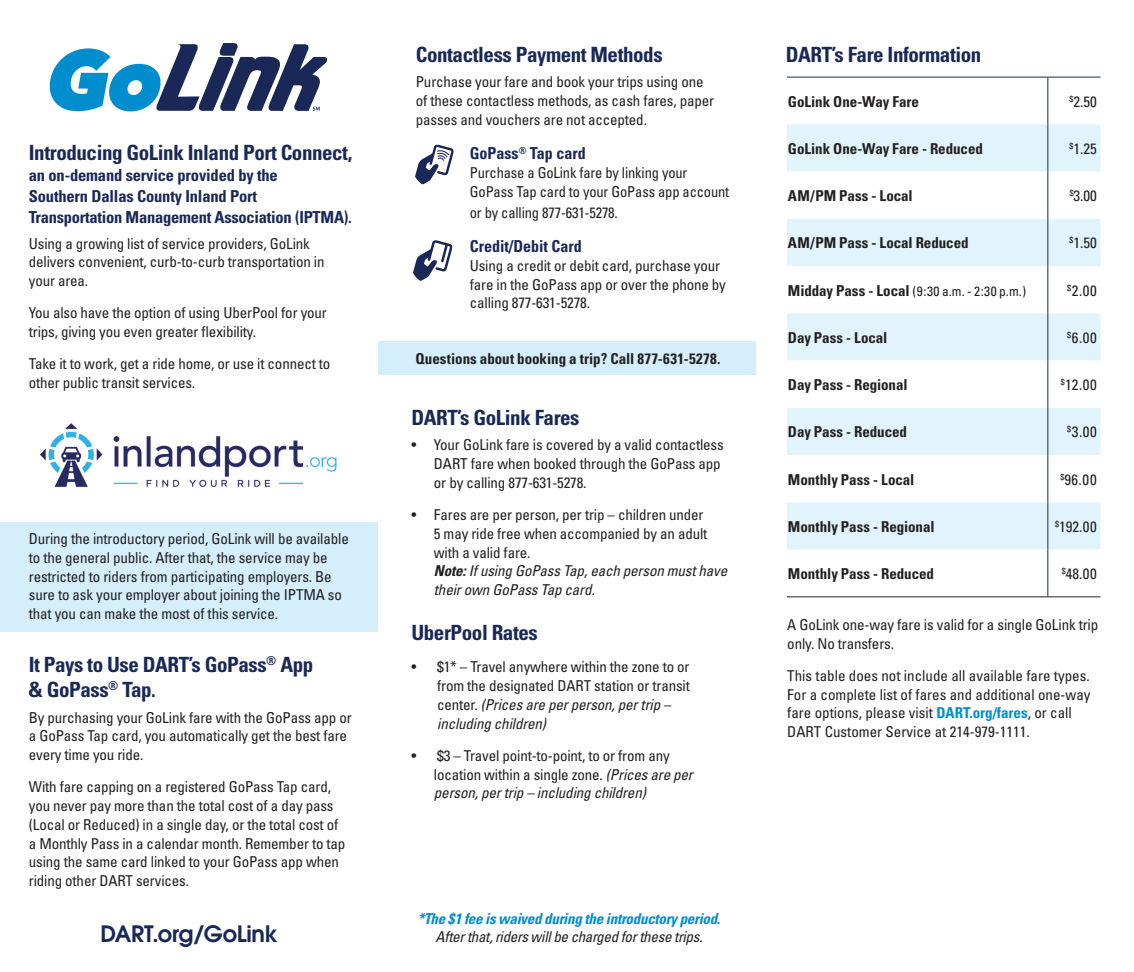
<style>
.page{position:relative;width:1134px;height:972px;background:#fff}
.page>*{position:absolute;margin:0;border:0;box-sizing:border-box;transform-origin:0 0}
.t1{font:600 22.5px "Avant Garde";letter-spacing:-.015em;color:#192857}
.Subhead{font:700 condensed 21px/25.5px "Univers";letter-spacing:-.02em;color:#192857}
.Body_Bullets{font:700 condensed 21px "Univers";letter-spacing:-.02em;color:#192857}
.Subhead-2{font:700 condensed 16.5px/21px "Univers";letter-spacing:-.01em;color:#192857}
.Body{font:condensed 15px/18.8px "Univers";letter-spacing:-.01em;color:#231f20}
.Body_Bullets-2{font:condensed 15px/18.8px "Univers";letter-spacing:-.01em;color:#231f20}
.Fare_category_header{font:700 condensed 15px "Univers";letter-spacing:-.005em;color:#231f20}
.t2{font:italic 700 condensed 15px/18.8px "Univers";letter-spacing:-.015em;color:#008dce;text-align:center}
.ACtual_fare{font:condensed 15px "Univers";letter-spacing:.05em;color:#231f20}
.Fare_category_header-2{font:condensed 13.5px "Univers";color:#231f20}
.s1{font-weight:700;font-style:italic}
.s2{font-style:italic}
.s3{font-weight:400;color:#231f20}
.s4{font-weight:700;font-size:15px}
.s5{font-weight:700;color:#008dce}
</style>
<div class="page">
<div style="left:0;top:522px;width:378px;height:109px;background:#d4effb"></div>
<div style="left:378px;top:341px;width:378px;height:34px;background:#d4effb"></div>
<svg style="left:415px;top:145px;width:39px;height:40px"></svg>
<svg style="left:413px;top:240px;width:39px;height:41px"></svg>
<svg style="left:50px;top:43px;width:277px;height:68px"></svg>
<img style="left:40px;top:423px;width:297px;height:65px">
<div style="left:787px;top:124px;width:313px;height:48px;background:#e1f4fc"></div>
<svg style="left:787px;top:172px;width:313px;height:424px"></svg>
<hr style="left:787px;top:596px;width:261px;height:1px;background:#231f20">
<hr style="left:1048px;top:596px;width:52px;height:1px;background:#231f20">
<hr style="left:787px;top:77px;width:261px;height:1px;background:#192857">
<hr style="left:1048px;top:77px;width:1px;height:47px;background:#192857">
<hr style="left:1048px;top:77px;width:52px;height:1px;background:#192857">
<hr style="left:1048px;top:124px;width:1px;height:48px;background:#192857">
<hr style="left:1048px;top:172px;width:1px;height:47px;background:#192857">
<hr style="left:1048px;top:219px;width:1px;height:47px;background:#192857">
<hr style="left:1048px;top:266px;width:1px;height:47px;background:#192857">
<hr style="left:1048px;top:313px;width:1px;height:48px;background:#192857">
<hr style="left:1048px;top:361px;width:1px;height:47px;background:#192857">
<hr style="left:1048px;top:408px;width:1px;height:47px;background:#192857">
<hr style="left:1048px;top:455px;width:1px;height:47px;background:#192857">
<hr style="left:1048px;top:502px;width:1px;height:48px;background:#192857">
<hr style="left:1048px;top:550px;width:1px;height:46px;background:#192857">
<p class="Subhead" style="left:29px;top:140px;width:325px">Introducing GoLink Inland Port Connect,</p>
<p class="Subhead-2" style="left:29px;top:165px;width:325px">an on-demand service provided by the<br>Southern Dallas County Inland Port<br>Transportation Management Association (IPTMA).</p>
<p class="Body" style="left:29px;top:234px;width:297px">Using a growing list of service providers, GoLink delivers convenient, curb-to-curb transportation in your area.</p>
<p class="Body" style="left:29px;top:303px;width:300px">You also have the option of using UberPool for your trips, giving you even greater flexibility.</p>
<p class="Body" style="left:29px;top:354px;width:303px">Take it to work, get a ride home, or use it connect to other public transit services.</p>
<p class="Body" style="left:29px;top:529px;width:321px">During the introductory period, GoLink will be available to the general public. After that, the service may be restricted to riders from participating employers. Be sure to ask your employer about joining the IPTMA so that you can make the most of this service.</p>
<p class="Subhead" style="left:29px;top:651px;width:286px">It Pays to Use DART’s GoPass<sup>®</sup> App &amp; GoPass<sup>®</sup> Tap.</p>
<p class="Body" style="left:29px;top:708px;width:324px">By purchasing your GoLink fare with the GoPass app or a GoPass Tap card, you automatically get the best fare every time you ride.</p>
<p class="Body" style="left:29px;top:777px;width:318px">With fare capping on a registered GoPass Tap card, you never pay more than the total cost of a day pass (Local or Reduced) in a single day, or the total cost of a Monthly Pass in a calendar month. Remember to tap using the same card linked to your GoPass app when riding other DART services.</p>
<p class="t1" style="left:100px;top:919px;width:179px">DART.org/GoLink</p>
<p class="Subhead" style="left:416px;top:41px;width:248px">Contactless Payment Methods</p>
<p class="Body" style="left:416px;top:72px;width:300px">Purchase your fare and book your trips using one of these contactless methods, as cash fares, paper passes and vouchers are not accepted.</p>
<p class="Subhead-2" style="left:470px;top:143px;width:117px">GoPass<sup>®</sup> Tap card</p>
<p class="Body" style="left:470px;top:163px;width:261px">Purchase a GoLink fare by linking your<br>GoPass Tap card to your GoPass app account</p>
<p class="Body" style="left:470px;top:203px;width:150px">or by calling 877-631-5278.</p>
<p class="Subhead-2" style="left:470px;top:236px;width:114px">Credit/Debit Card</p>
<p class="Body" style="left:470px;top:256px;width:258px">Using a credit or debit card, purchase your fare in the GoPass app or over the phone by calling 877-631-5278.</p>
<p class="Fare_category_header" style="left:415px;top:349px;width:307px">Questions about booking a trip? Call 877-631-5278.</p>
<p class="Subhead" style="left:411px;top:405px;width:170px">DART’s GoLink Fares</p>
<p class="Body_Bullets-2" style="left:434px;top:436px;width:291px;text-indent:-22px">• Your GoLink fare is covered by a valid contactless<br>DART fare when booked through the GoPass app or by calling 877-631-5278.</p>
<p class="Body_Bullets-2" style="left:434px;top:505px;width:295px;text-indent:-22px">• Fares are per person, per trip – children under<br>5 may ride free when accompanied by an adult with a valid fare.<br><span class="s1">Note:</span> <span class="s2">If using GoPass Tap, each person must have their own GoPass Tap card.</span></p>
<p class="Body_Bullets" style="left:411px;top:620px;width:128px">UberPool Rates</p>
<p class="Body_Bullets-2" style="left:437px;top:658px;width:254px;text-indent:-26px">• $1* – Travel anywhere within the zone to or from the designated DART station or transit center. <span class="s2">(Prices are per person, per trip – including children)</span></p>
<p class="Body_Bullets-2" style="left:434px;top:746px;width:261px;text-indent:-22px">• $3 – Travel point-to-point, to or from any location within a single zone. <span class="s2">(Prices are per person, per trip – including children)</span></p>
<p class="t2" style="left:418px;top:909px;width:304px">*The $1 fee is waived during the introductory period.<br><span class="s3">After that, riders will be charged for these trips.</span></p>
<p class="Subhead" style="left:786px;top:41px;width:197px">DART’s Fare Information</p>
<p class="Fare_category_header" style="left:788px;top:92px;width:133px">GoLink One-Way Fare</p>
<p class="Body" style="left:1070px;top:92px;width:29px"><sup>$</sup>2.50</p>
<p class="Fare_category_header" style="left:788px;top:139px;width:196px">GoLink One-Way Fare - Reduced</p>
<p class="Body" style="left:1070px;top:139px;width:29px"><sup>$</sup>1.25</p>
<p class="Fare_category_header" style="left:788px;top:187px;width:126px">AM/PM Pass - Local</p>
<p class="Body" style="left:1070px;top:186px;width:29px"><sup>$</sup>3.00</p>
<p class="Fare_category_header" style="left:788px;top:234px;width:182px">AM/PM Pass - Local Reduced</p>
<p class="Body" style="left:1070px;top:234px;width:29px"><sup>$</sup>1.50</p>
<p class="Fare_category_header-2" style="left:788px;top:282px;width:240px"><span class="s4">Midday Pass - Local</span> (9:30 a.m. - 2:30 p.m.)</p>
<p class="ACtual_fare" style="left:1067px;top:281px;width:31px"><sup>$</sup>2.00</p>
<p class="Fare_category_header" style="left:788px;top:328px;width:101px">Day Pass - Local</p>
<p class="ACtual_fare" style="left:1067px;top:328px;width:31px"><sup>$</sup>6.00</p>
<p class="Fare_category_header" style="left:788px;top:376px;width:121px">Day Pass - Regional</p>
<p class="ACtual_fare" style="left:1061px;top:375px;width:38px"><sup>$</sup>12.00</p>
<p class="Fare_category_header" style="left:788px;top:423px;width:121px">Day Pass - Reduced</p>
<p class="ACtual_fare" style="left:1067px;top:423px;width:31px"><sup>$</sup>3.00</p>
<p class="Fare_category_header" style="left:788px;top:470px;width:128px">Monthly Pass - Local</p>
<p class="Body" style="left:1061px;top:470px;width:38px"><sup>$</sup>96.00</p>
<p class="Fare_category_header" style="left:788px;top:517px;width:148px">Monthly Pass - Regional</p>
<p class="Body" style="left:1055px;top:517px;width:43px"><sup>$</sup>192.00</p>
<p class="Fare_category_header" style="left:788px;top:564px;width:148px">Monthly Pass - Reduced</p>
<p class="ACtual_fare" style="left:1062px;top:564px;width:37px"><sup>$</sup>48.00</p>
<p class="Body" style="left:787px;top:615px;width:312px">A GoLink one-way fare is valid for a single GoLink trip only. No transfers.</p>
<p class="Body" style="left:787px;top:666px;width:305px">This table does not include all available fare types.<br>For a complete list of fares and additional one-way fare options, please visit <span class="s5">DART.org/fares</span>, or call DART Customer Service at 214-979-1111.</p>
</div>
